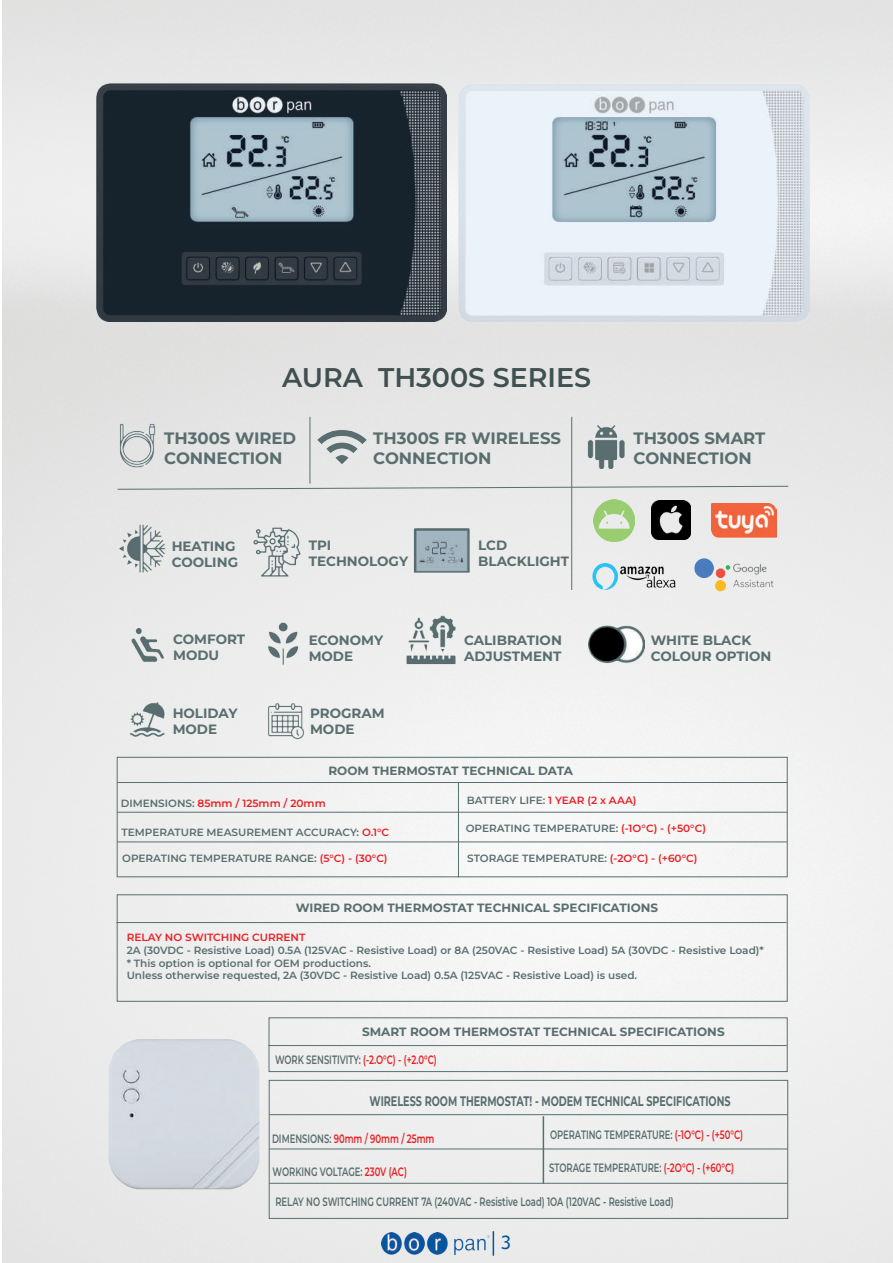
<style>
.page{position:relative;width:893px;height:1263px;background:#fff}
.page>*{position:absolute;margin:0;border:0;box-sizing:border-box;transform-origin:0 0}
.t1{font:600 27px "Montserrat";color:#404f50}
.t2{font:18px "Tahoma";color:#03559d}
.t3{font:700 16.5px/19.8px "Montserrat";color:#5a6e70}
.t4{font:700 13.8px "Montserrat";color:#5a6e70;scale:.7 1}
.t5{font:700 13.5px/16.2px "Montserrat";color:#5a6e70}
.t6{font:600 12.15px "Montserrat";color:#5a6e70;scale:.7 1}
.t7{font:600 12.15px "Montserrat";color:#eb1f25;scale:.7 1}
.t8{font:700 12px "Montserrat";color:#5a6e70}
.t9{font:600 10.5px/12.6px "Montserrat";color:#5a6e70}
.t10{font:600 10.5px "Montserrat";color:#eb1f25}
.s1{color:#5a6e70}
.s2{color:#eb1f25}
</style>
<div class="page">
<img style="left:2px;top:0;width:891px;height:1263px">
<img style="left:106px;top:421px;width:62px;height:50px">
<img style="left:313px;top:424px;width:58px;height:47px">
<div style="left:117px;top:757px;width:671px;height:120px;border:1px solid #5a6e70"></div>
<hr style="left:117px;top:841px;width:670px;height:1px;background:#5a6e70">
<hr style="left:117px;top:812px;width:670px;height:1px;background:#5a6e70">
<hr style="left:117px;top:782px;width:670px;height:1px;background:#5a6e70">
<hr style="left:458px;top:782px;width:1px;height:95px;background:#5a6e70">
<div style="left:269px;top:1080px;width:519px;height:139px;border:1px solid #5a6e70"></div>
<hr style="left:269px;top:1183px;width:519px;height:1px;background:#5a6e70">
<hr style="left:269px;top:1148px;width:519px;height:1px;background:#5a6e70">
<hr style="left:269px;top:1114px;width:519px;height:1px;background:#5a6e70">
<hr style="left:543px;top:1116px;width:1px;height:67px;background:#5a6e70">
<div style="left:117px;top:894px;width:671px;height:108px;border:1px solid #5a6e70"></div>
<hr style="left:116px;top:922px;width:670px;height:1px;background:#5a6e70">
<img style="left:246px;top:524px;width:69px;height:56px">
<svg style="left:117px;top:485px;width:672px;height:5px;background:#cbcfcf"></svg>
<div style="left:269px;top:1017px;width:519px;height:55px;border:1px solid #5a6e70"></div>
<hr style="left:268px;top:1045px;width:519px;height:1px;background:#5a6e70">
<hr style="left:310px;top:417px;width:1px;height:66px;background:#5a6e70">
<hr style="left:571px;top:417px;width:1px;height:173px;background:#5a6e70">
<img style="left:589px;top:616px;width:55px;height:56px">
<img style="left:585px;top:425px;width:43px;height:43px">
<img style="left:594px;top:500px;width:41px;height:41px">
<img style="left:590px;top:560px;width:91px;height:32px">
<img style="left:690px;top:554px;width:87px;height:43px">
<img style="left:651px;top:500px;width:39px;height:39px">
<img style="left:712px;top:504px;width:64px;height:33px">
<img style="left:112px;top:523px;width:62px;height:50px">
<img style="left:397px;top:614px;width:69px;height:56px">
<img style="left:385px;top:510px;width:115px;height:93px">
<img style="left:121px;top:626px;width:52px;height:42px">
<img style="left:255px;top:620px;width:57px;height:46px">
<img style="left:259px;top:699px;width:53px;height:43px">
<img style="left:122px;top:698px;width:53px;height:43px">
<img style="left:96px;top:84px;width:351px;height:238px">
<img style="left:459px;top:83px;width:350px;height:238px">
<img style="left:99px;top:1029px;width:177px;height:175px">
<img style="left:382px;top:1232px;width:107px;height:22px">
<svg style="left:493px;top:1231px;width:1px;height:25px"></svg>
<h1 class="t1" style="left:282px;top:358px;width:311px">AURA TH300S SERIES</h1>
<h3 class="t3" style="left:164px;top:428px;width:134px">TH300S WIRED<br>CONNECTION</h3>
<h3 class="t3" style="left:373px;top:428px;width:189px">TH300S FR WIRELESS<br>CONNECTION</h3>
<h3 class="t3" style="left:633px;top:428px;width:133px">TH300S SMART<br>CONNECTION</h3>
<p class="t5" style="left:172px;top:537px;width:68px">HEATING<br>COOLING</p>
<p class="t5" style="left:309px;top:537px;width:101px">TPI<br>TECHNOLOGY</p>
<p class="t5" style="left:478px;top:536px;width:92px">LCD<br>BLACKLIGHT</p>
<p class="t5" style="left:173px;top:630px;width:74px">COMFORT<br>MODU</p>
<p class="t5" style="left:309px;top:631px;width:76px">ECONOMY<br>MODE</p>
<p class="t5" style="left:464px;top:631px;width:99px">CALIBRATION<br>ADJUSTMENT</p>
<p class="t5" style="left:651px;top:631px;width:122px">WHITE BLACK<br>COLOUR OPTION</p>
<p class="t5" style="left:173px;top:704px;width:66px">HOLIDAY<br>MODE</p>
<p class="t5" style="left:310px;top:704px;width:76px">PROGRAM<br>MODE</p>
<p class="t8" style="left:328px;top:762px;width:246px">ROOM THERMOSTAT TECHNICAL DATA</p>
<p class="t10" style="left:121px;top:796px;width:207px"><span class="s1">DIMENSIONS:</span> 85mm / 125mm / 20mm</p>
<p class="t9" style="left:467px;top:793px;width:171px">BATTERY LIFE: <span class="s2">1 YEAR (2 x AAA)</span></p>
<p class="t9" style="left:466px;top:821px;width:242px">OPERATING TEMPERATURE: <span class="s2">(-1O°C) - (+50°C)</span></p>
<p class="t9" style="left:467px;top:852px;width:232px">STORAGE TEMPERATURE: <span class="s2">(-2O°C) - (+60°C)</span></p>
<p class="t9" style="left:121px;top:825px;width:269px">TEMPERATURE MEASUREMENT ACCURACY: <span class="s2">O.1°C</span></p>
<p class="t9" style="left:122px;top:851px;width:267px">OPERATING TEMPERATURE RANGE: <span class="s2">(5°C) - (30°C)</span></p>
<p class="t8" style="left:296px;top:899px;width:364px">WIRED ROOM THERMOSTAT TECHNICAL SPECIFICATIONS</p>
<p class="t10" style="left:127px;top:930px;width:180px">RELAY NO SWITCHING CURRENT</p>
<p class="t9" style="left:127px;top:943px;width:639px">2A (30VDC - Resistive Load) 0.5A (125VAC - Resistive Load) or 8A (250VAC - Resistive Load) 5A (30VDC - Resistive Load)* * This option is optional for OEM productions.<br>Unless otherwise requested, 2A (30VDC - Resistive Load) 0.5A (125VAC - Resistive Load) is used.</p>
<p class="t8" style="left:362px;top:1023px;width:364px">SMART ROOM THERMOSTAT TECHNICAL SPECIFICATIONS</p>
<p class="t7" style="left:275px;top:1051px;width:233px"><span class="s1">WORK SENSITIVITY:</span> (-2.O°C) - (+2.0°C)</p>
<h3 class="t4" style="left:370px;top:1091px;width:517px">WIRELESS ROOM THERMOSTAT! - MODEM TECHNICAL SPECIFICATIONS</h3>
<p class="t7" style="left:272px;top:1130px;width:234px"><span class="s1">DIMENSIONS:</span> 90mm / 90mm / 25mm</p>
<p class="t6" style="left:550px;top:1126px;width:277px">OPERATING TEMPERATURE: <span class="s2">(-1O°C) - (+50°C)</span></p>
<p class="t6" style="left:549px;top:1159px;width:266px">STORAGE TEMPERATURE: <span class="s2">(-2O°C) - (+60°C)</span></p>
<p class="t6" style="left:275px;top:1193px;width:571px">RELAY NO SWITCHING CURRENT 7A (240VAC - Resistive Load) 1OA (120VAC - Resistive Load)</p>
<p class="t6" style="left:273px;top:1163px;width:193px">WORKING VOLTAGE: <span class="s2">230V (AC)</span></p>
<h2 class="t2" style="left:501px;top:1230px;width:11px">3</h2>
</div>
